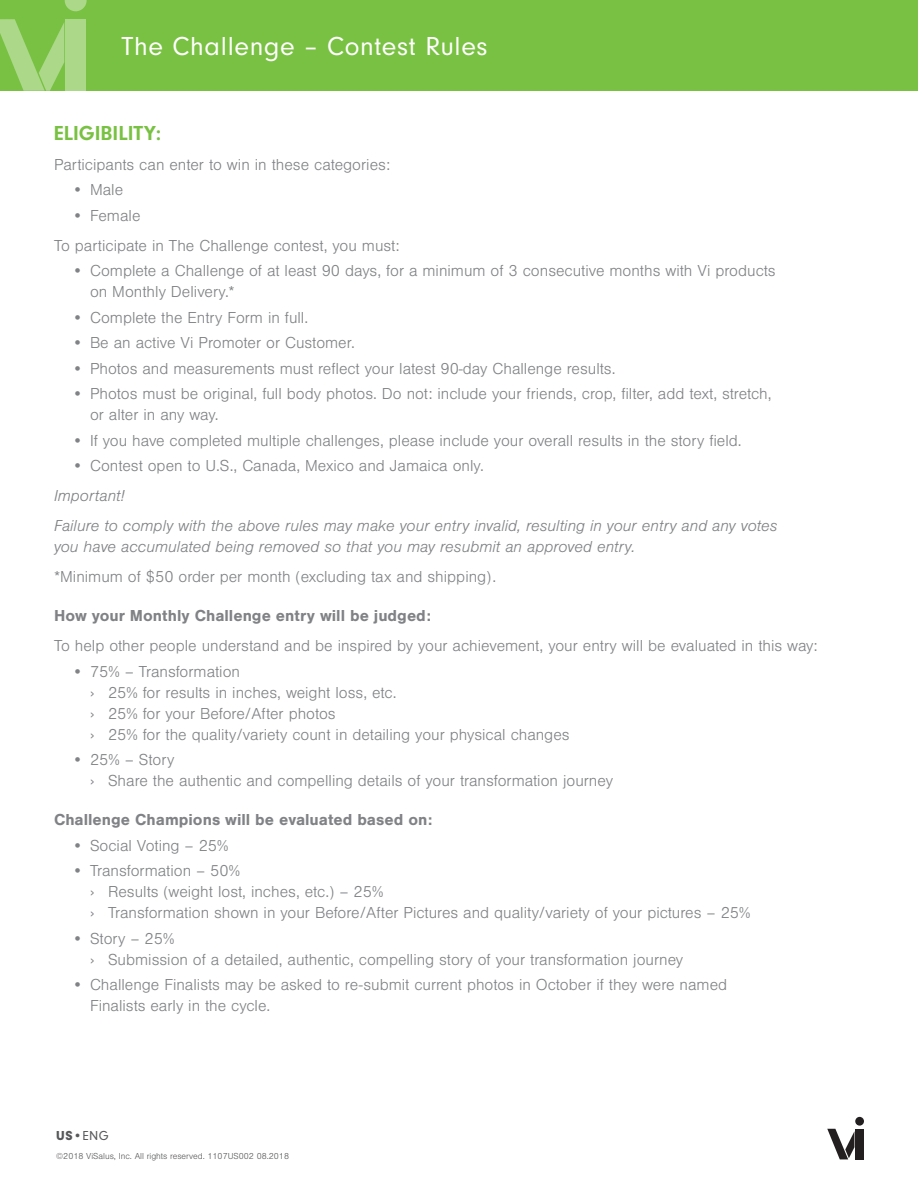
<style>
.page{position:relative;width:918px;height:1188px;background:#fff}
.page>*{position:absolute;margin:0;border:0;box-sizing:border-box;transform-origin:0 0}
.t1{font:27px "Neuzeit Gro";letter-spacing:.025em;color:#fff}
.t2{font:700 21px "Neuzeit Gro";color:#79c142}
.t3{font:300 16.5px/21px "Nimbus San";color:#808285}
.t4{font:italic 300 16.5px/30px "Nimbus San";color:#808285}
.t5{font:700 16.5px "Nimbus San";color:#808285}
.t6{font:13.5px "Neuzeit Gro";color:#57585a}
.t7{font:300 9px "Nimbus San";color:#57585a}
.s1{font-weight:900}
</style>
<div class="page">
<div style="left:0;top:0;width:918px;height:91px;background:#79c142"></div>
<div style="left:66px;top:20px;width:20px;height:71px;background:#abd889"></div>
<svg style="left:0;top:19px;width:64px;height:72px"></svg>
<svg style="left:65px;top:0;width:22px;height:11px"></svg>
<div style="left:856px;top:1129px;width:8px;height:30px;background:#231f20"></div>
<svg style="left:827px;top:1129px;width:27px;height:30px"></svg>
<div style="left:855px;top:1117px;width:9px;height:9px;background:#231f20;border-radius:50%"></div>
<h1 class="t1" style="left:122px;top:31px;width:368px">The Challenge – Contest Rules</h1>
<p class="t2" style="left:54px;top:121px;width:109px">ELIGIBILITY:</p>
<p class="t3" style="left:54px;top:155px;width:338px">Participants can enter to win in these categories:</p>
<p class="t3" style="left:72px;top:180px;width:53px">• Male</p>
<p class="t3" style="left:54px;top:201px;width:347px;line-height:30px;text-indent:18px">• Female<br>To participate in The Challenge contest, you must:</p>
<p class="t3" style="left:90px;top:261px;width:687px;text-indent:-18px">• Complete a Challenge of at least 90 days, for a minimum of 3 consecutive months with Vi products on Monthly Delivery.*</p>
<p class="t3" style="left:72px;top:308px;width:238px">• Complete the Entry Form in full.</p>
<p class="t3" style="left:72px;top:333px;width:284px">• Be an active Vi Promoter or Customer.</p>
<p class="t3" style="left:72px;top:358px;width:545px">• Photos and measurements must reflect your latest 90-day Challenge results.</p>
<p class="t3" style="left:90px;top:384px;width:683px;text-indent:-18px">• Photos must be original, full body photos. Do not: include your friends, crop, filter, add text, stretch, or alter in any way.</p>
<p class="t3" style="left:72px;top:430px;width:671px">• If you have completed multiple challenges, please include your overall results in the story field.</p>
<p class="t3" style="left:72px;top:456px;width:414px">• Contest open to U.S., Canada, Mexico and Jamaica only.</p>
<p class="t4" style="left:54px;top:481px;width:725px">Important!<br>Failure to comply with the above rules may make your entry invalid, resulting in your entry and any votes</p>
<p class="t4" style="left:54px;top:532px;width:583px">you have accumulated being removed so that you may resubmit an approved entry.</p>
<p class="t3" style="left:54px;top:567px;width:444px">*Minimum of $50 order per month (excluding tax and shipping).</p>
<p class="t5" style="left:54px;top:607px;width:379px">How your Monthly Challenge entry will be judged:</p>
<p class="t3" style="left:54px;top:636px;width:765px">To help other people understand and be inspired by your achievement, your entry will be evaluated in this way:</p>
<p class="t3" style="left:90px;top:661px;width:481px;text-indent:-18px">• 75% – Transformation<br>› 25% for results in inches, weight loss, etc.<br>› 25% for your Before/After photos<br>› 25% for the quality/variety count in detailing your physical changes</p>
<p class="t3" style="left:90px;top:750px;width:525px;text-indent:-18px">• 25% – Story<br>› Share the authentic and compelling details of your transformation journey</p>
<p class="t5" style="left:54px;top:811px;width:380px">Challenge Champions will be evaluated based on:</p>
<p class="t3" style="left:72px;top:835px;width:158px">• Social Voting – 25%</p>
<p class="t3" style="left:90px;top:861px;width:662px;text-indent:-18px">• Transformation – 50%<br>› Results (weight lost, inches, etc.) – 25%<br>› Transformation shown in your Before/After Pictures and quality/variety of your pictures – 25%</p>
<p class="t3" style="left:90px;top:928px;width:595px;text-indent:-18px">• Story – 25%<br>› Submission of a detailed, authentic, compelling story of your transformation journey</p>
<p class="t3" style="left:90px;top:975px;width:639px;text-indent:-18px">• Challenge Finalists may be asked to re-submit current photos in October if they were named<br>Finalists early in the cycle.</p>
<p class="t6" style="left:56px;top:1128px;width:54px"><span class="s1">US</span>•ENG</p>
<p class="t7" style="left:56px;top:1152px;width:234px">©2018 ViSalus, Inc. All rights reserved. 1107US002 08.2018</p>
</div>
